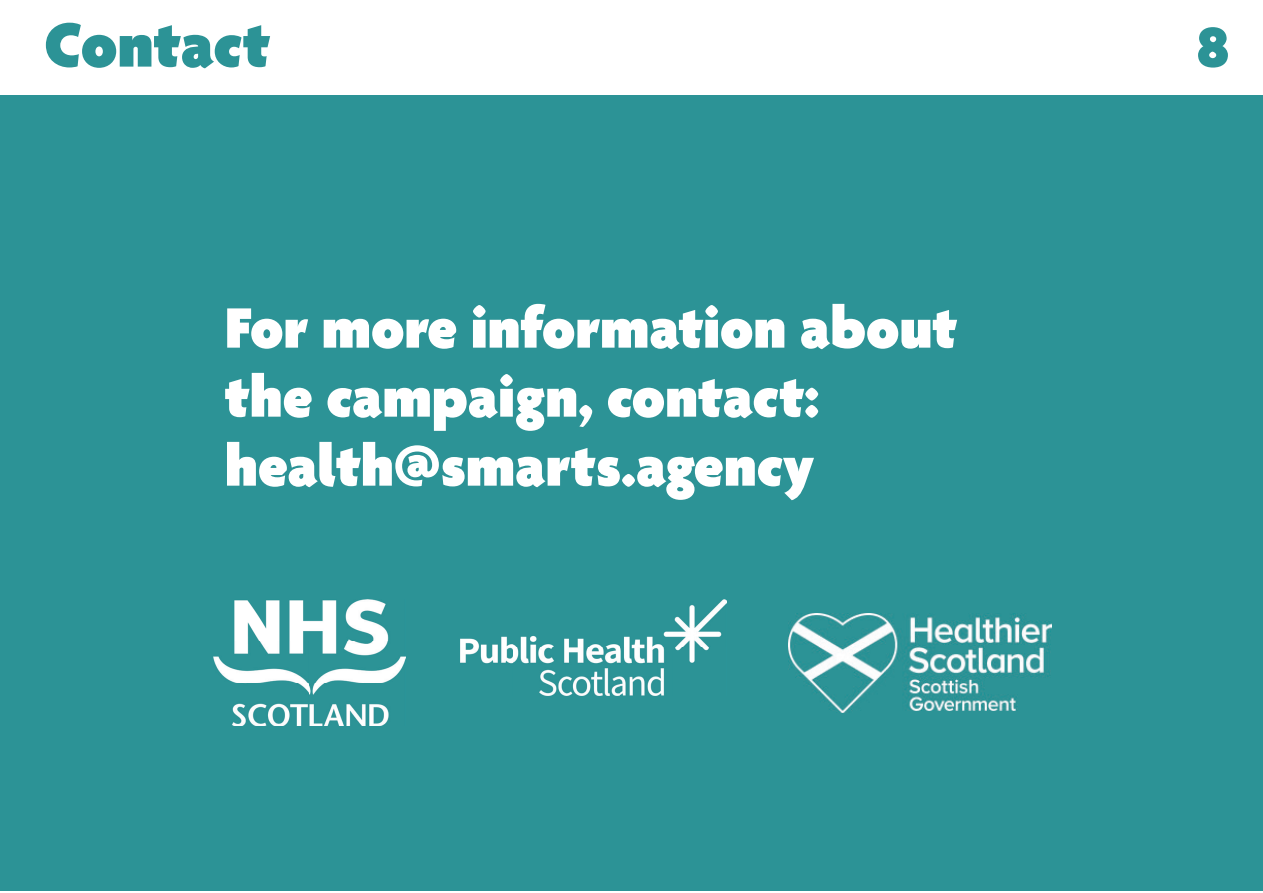
<style>
.page{position:relative;width:1263px;height:893px;background:#fff}
.page>*{position:absolute;margin:0;border:0;box-sizing:border-box;transform-origin:0 0}
.t1{font:900 67.5px "Agenda";color:#2c9396}
.t2{font:900 61.5px/69px "Agenda";color:#fff}
.t3{font:900 60px "Agenda";color:#2c9396}
</style>
<div class="page">
<div style="left:0;top:0;width:1263px;height:890px;background:#2c9396"></div>
<div style="left:0;top:0;width:1263px;height:95px;background:#fff"></div>
<img style="left:460px;top:600px;width:266px;height:96px">
<img style="left:213px;top:600px;width:193px;height:126px">
<img style="left:789px;top:613px;width:262px;height:99px">
<p class="t1" style="left:44px;top:9px;width:227px">Contact</p>
<p class="t3" style="left:1196px;top:15px;width:34px">8</p>
<p class="t2" style="left:225px;top:297px;width:734px">For more information about the campaign, contact: health@smarts.agency</p>
</div>
